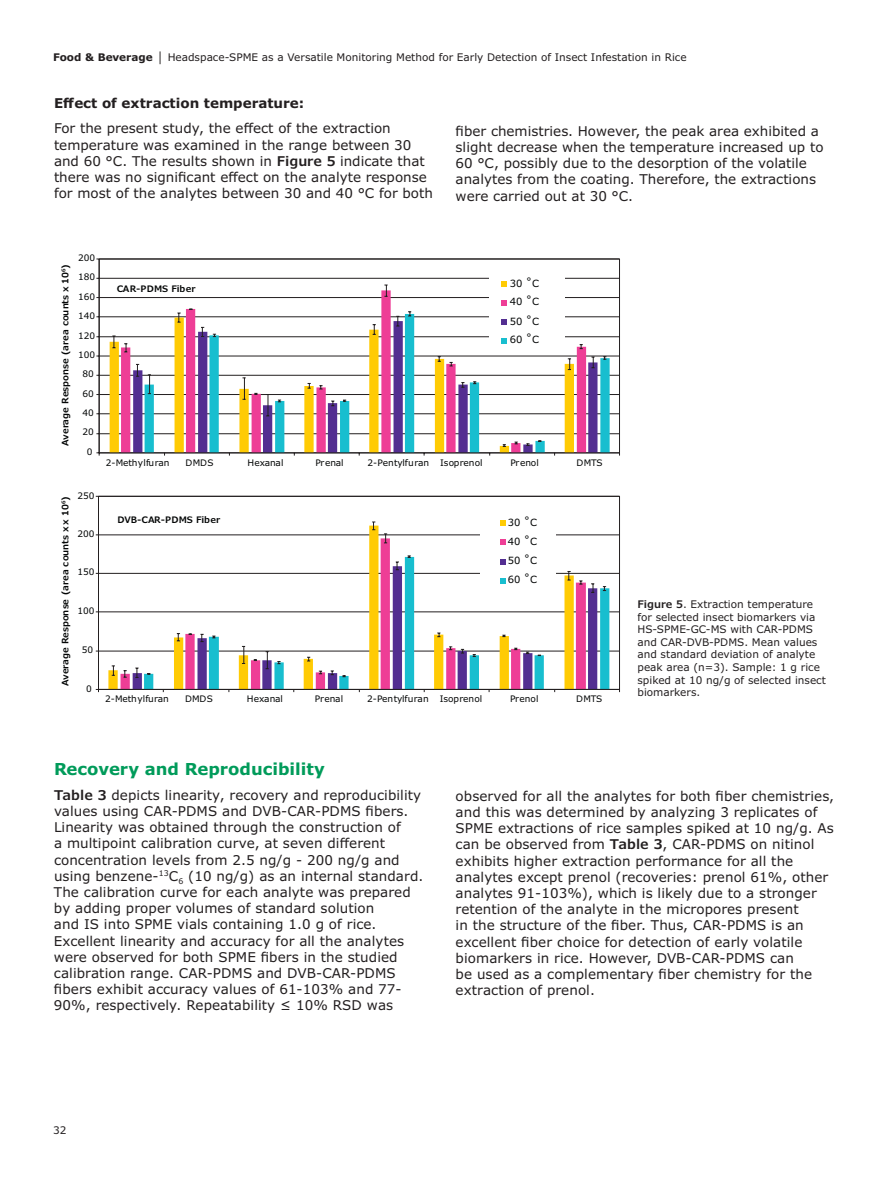
<style>
.page{position:relative;width:891px;height:1188px;background:#fff}
.page>*{position:absolute;margin:0;border:0;box-sizing:border-box;transform-origin:0 0}
.t1{font:700 16.5px "Verdana Pro";color:#009b5a}
.t2{font:13.5px/16.2px "Verdana Pro";letter-spacing:.005em;color:#231f20}
.t3{font:700 13.5px "Verdana Pro";color:#231f20}
.t4{font:10.5px/12.6px "Verdana Pro";color:#231f20}
.t5{font:10.05px/18.8px "Verdana Pro";letter-spacing:-.005em;color:#030505;text-align:justify}
.t6{font:9px "Verdana Pro";letter-spacing:-.005em;color:#030505}
.t7{font:600 9px "Verdana Pro";color:#030505}
.s1{font-weight:700}
.s2{font-weight:600}
</style>
<div class="page">
<hr style="left:99px;top:651px;width:521px;height:1px;background:#231f20">
<hr style="left:99px;top:611px;width:521px;height:1px;background:#231f20">
<hr style="left:99px;top:573px;width:521px;height:1px;background:#231f20">
<hr style="left:99px;top:534px;width:521px;height:1px;background:#231f20">
<hr style="left:99px;top:433px;width:521px;height:1px;background:#231f20">
<hr style="left:99px;top:413px;width:521px;height:1px;background:#231f20">
<hr style="left:99px;top:394px;width:521px;height:1px;background:#231f20">
<hr style="left:99px;top:375px;width:521px;height:1px;background:#231f20">
<hr style="left:99px;top:356px;width:521px;height:1px;background:#231f20">
<hr style="left:99px;top:336px;width:521px;height:1px;background:#231f20">
<hr style="left:99px;top:316px;width:521px;height:1px;background:#231f20">
<hr style="left:99px;top:297px;width:521px;height:1px;background:#231f20">
<hr style="left:99px;top:278px;width:521px;height:1px;background:#231f20">
<div style="left:490px;top:271px;width:75px;height:81px;background:#fff"></div>
<svg style="left:110px;top:335px;width:11px;height:118px"></svg>
<svg style="left:121px;top:290px;width:465px;height:163px"></svg>
<svg style="left:133px;top:321px;width:12px;height:132px"></svg>
<svg style="left:145px;top:314px;width:465px;height:139px"></svg>
<svg style="left:112px;top:336px;width:4px;height:12px"></svg>
<svg style="left:177px;top:313px;width:4px;height:10px"></svg>
<svg style="left:243px;top:378px;width:3px;height:22px"></svg>
<svg style="left:308px;top:383px;width:3px;height:6px"></svg>
<svg style="left:373px;top:324px;width:3px;height:11px"></svg>
<svg style="left:438px;top:356px;width:3px;height:6px"></svg>
<svg style="left:568px;top:359px;width:3px;height:11px"></svg>
<svg style="left:124px;top:343px;width:3px;height:10px"></svg>
<svg style="left:319px;top:385px;width:4px;height:5px"></svg>
<svg style="left:384px;top:285px;width:4px;height:12px"></svg>
<svg style="left:450px;top:362px;width:3px;height:5px"></svg>
<svg style="left:580px;top:344px;width:3px;height:5px"></svg>
<svg style="left:136px;top:364px;width:3px;height:13px"></svg>
<svg style="left:201px;top:327px;width:3px;height:10px"></svg>
<svg style="left:266px;top:394px;width:3px;height:23px"></svg>
<svg style="left:331px;top:401px;width:3px;height:5px"></svg>
<svg style="left:396px;top:316px;width:3px;height:11px"></svg>
<svg style="left:461px;top:382px;width:4px;height:6px"></svg>
<svg style="left:526px;top:443px;width:4px;height:3px"></svg>
<svg style="left:591px;top:357px;width:4px;height:11px"></svg>
<svg style="left:148px;top:375px;width:3px;height:19px"></svg>
<svg style="left:408px;top:311px;width:3px;height:6px"></svg>
<svg style="left:603px;top:356px;width:3px;height:4px"></svg>
<hr style="left:99px;top:259px;width:1px;height:194px;background:#231f20">
<hr style="left:99px;top:453px;width:521px;height:1px;background:#231f20">
<svg style="left:502px;top:282px;width:5px;height:5px"></svg>
<svg style="left:502px;top:300px;width:5px;height:6px"></svg>
<svg style="left:502px;top:319px;width:5px;height:6px"></svg>
<svg style="left:502px;top:338px;width:5px;height:5px"></svg>
<svg style="left:108px;top:526px;width:466px;height:163px"></svg>
<svg style="left:121px;top:538px;width:453px;height:151px"></svg>
<svg style="left:133px;top:566px;width:11px;height:123px"></svg>
<svg style="left:144px;top:557px;width:465px;height:132px"></svg>
<svg style="left:112px;top:666px;width:3px;height:10px"></svg>
<svg style="left:177px;top:633px;width:3px;height:9px"></svg>
<svg style="left:242px;top:646px;width:3px;height:18px"></svg>
<svg style="left:307px;top:657px;width:3px;height:5px"></svg>
<svg style="left:372px;top:522px;width:3px;height:8px"></svg>
<svg style="left:437px;top:633px;width:3px;height:4px"></svg>
<svg style="left:567px;top:571px;width:4px;height:10px"></svg>
<svg style="left:124px;top:670px;width:3px;height:8px"></svg>
<svg style="left:384px;top:534px;width:3px;height:10px"></svg>
<svg style="left:579px;top:581px;width:3px;height:4px"></svg>
<svg style="left:135px;top:668px;width:4px;height:10px"></svg>
<svg style="left:200px;top:634px;width:4px;height:8px"></svg>
<svg style="left:266px;top:651px;width:3px;height:18px"></svg>
<svg style="left:331px;top:671px;width:3px;height:4px"></svg>
<svg style="left:396px;top:562px;width:3px;height:8px"></svg>
<svg style="left:461px;top:649px;width:3px;height:5px"></svg>
<svg style="left:591px;top:584px;width:3px;height:9px"></svg>
<svg style="left:277px;top:661px;width:4px;height:3px"></svg>
<svg style="left:603px;top:586px;width:3px;height:5px"></svg>
<hr style="left:98px;top:496px;width:1px;height:193px;background:#231f20">
<hr style="left:99px;top:689px;width:521px;height:1px;background:#231f20">
<svg style="left:500px;top:520px;width:5px;height:6px"></svg>
<svg style="left:500px;top:539px;width:5px;height:6px"></svg>
<svg style="left:500px;top:559px;width:5px;height:5px"></svg>
<svg style="left:500px;top:578px;width:5px;height:6px"></svg>
<p class="t4" style="left:53px;top:51px;width:635px"><span class="s1">Food &amp; Beverage</span> │ Headspace-SPME as a Versatile Monitoring Method for Early Detection of Insect Infestation in Rice</p>
<p class="t3" style="left:54px;top:94px;width:252px">Effect of extraction temperature:</p>
<p class="t2" style="left:54px;top:121px;width:381px">For the present study, the effect of the extraction temperature was examined in the range between 30 and 60 °C. The results shown in <span class="s2">Figure 5</span> indicate that there was no significant effect on the analyte response for most of the analytes between 30 and 40 °C for both</p>
<p class="t2" style="left:456px;top:123px;width:369px">fiber chemistries. However, the peak area exhibited a slight decrease when the temperature increased up to 60 °C, possibly due to the desorption of the volatile analytes from the coating. Therefore, the extractions were carried out at 30 °C.</p>
<p class="t7" style="left:59px;top:446px;width:183px;rotate:-90deg">Average Response (area counts x 10<sup>6</sup>)</p>
<p class="t6" style="left:78px;top:252px;width:19px">200</p>
<p class="t6" style="left:78px;top:271px;width:19px">180</p>
<p class="t6" style="left:78px;top:291px;width:19px">160</p>
<p class="t6" style="left:78px;top:310px;width:19px">140</p>
<p class="t6" style="left:78px;top:330px;width:19px">120</p>
<p class="t6" style="left:78px;top:349px;width:19px">100</p>
<p class="t6" style="left:83px;top:368px;width:13px">80</p>
<p class="t6" style="left:83px;top:388px;width:13px">60</p>
<p class="t6" style="left:83px;top:407px;width:13px">40</p>
<p class="t6" style="left:83px;top:426px;width:13px">20</p>
<p class="t6" style="left:87px;top:446px;width:7px">0</p>
<p class="t6" style="left:78px;top:490px;width:19px">250</p>
<p class="t7" style="left:59px;top:686px;width:191px;rotate:-90deg">Average Response (area counts x x 10<sup>6</sup>)</p>
<p class="t6" style="left:78px;top:528px;width:19px">200</p>
<p class="t6" style="left:78px;top:566px;width:19px">150</p>
<p class="t6" style="left:78px;top:605px;width:19px">100</p>
<p class="t6" style="left:82px;top:644px;width:13px">50</p>
<p class="t6" style="left:86px;top:683px;width:7px">0</p>
<p class="t7" style="left:117px;top:283px;width:80px">CAR-PDMS Fiber</p>
<p class="t5" style="left:510px;top:274px;width:31px">30 ˚C 40 ˚C 50 ˚C 60 ˚C</p>
<p class="t6" style="left:106px;top:457px;width:65px">2-Methylfuran</p>
<p class="t6" style="left:186px;top:457px;width:29px">DMDS</p>
<p class="t6" style="left:247px;top:457px;width:38px">Hexanal</p>
<p class="t6" style="left:315px;top:457px;width:30px">Prenal</p>
<p class="t6" style="left:368px;top:457px;width:116px">2-Pentylfuran Isoprenol</p>
<p class="t6" style="left:510px;top:457px;width:30px">Prenol</p>
<p class="t6" style="left:577px;top:457px;width:28px">DMTS</p>
<p class="t7" style="left:117px;top:514px;width:104px">DVB-CAR-PDMS Fiber</p>
<p class="t5" style="left:508px;top:512px;width:31px;line-height:19.2px">30 ˚C 40 ˚C 50 ˚C 60 ˚C</p>
<p class="t6" style="left:105px;top:693px;width:65px">2-Methylfuran</p>
<p class="t6" style="left:185px;top:693px;width:29px">DMDS</p>
<p class="t6" style="left:247px;top:693px;width:38px">Hexanal</p>
<p class="t6" style="left:315px;top:693px;width:30px">Prenal</p>
<p class="t6" style="left:367px;top:693px;width:117px">2-Pentylfuran Isoprenol</p>
<p class="t6" style="left:510px;top:693px;width:30px">Prenol</p>
<p class="t6" style="left:576px;top:693px;width:28px">DMTS</p>
<p class="t4" style="left:637px;top:598px;width:190px"><span class="s2">Figure 5</span>. Extraction temperature for selected insect biomarkers via<br>HS-SPME-GC-MS with CAR-PDMS and CAR-DVB-PDMS. Mean values and standard deviation of analyte peak area (n=3). Sample: 1 g rice spiked at 10 ng/g of selected insect biomarkers.</p>
<p class="t1" style="left:54px;top:758px;width:273px">Recovery and Reproducibility</p>
<p class="t2" style="left:54px;top:787px;width:371px"><span class="s2">Table 3</span> depicts linearity, recovery and reproducibility values using CAR-PDMS and DVB-CAR-PDMS fibers.<br>Linearity was obtained through the construction of<br>a multipoint calibration curve, at seven different concentration levels from 2.5 ng/g - 200 ng/g and using benzene-<sup>13</sup>C<sub>6</sub> (10 ng/g) as an internal standard.<br>The calibration curve for each analyte was prepared by adding proper volumes of standard solution<br>and IS into SPME vials containing 1.0 g of rice.<br>Excellent linearity and accuracy for all the analytes were observed for both SPME fibers in the studied calibration range. CAR-PDMS and DVB-CAR-PDMS fibers exhibit accuracy values of 61-103% and 77- 90%, respectively. Repeatability ≤ 10% RSD was</p>
<p class="t2" style="left:456px;top:788px;width:380px">observed for all the analytes for both fiber chemistries, and this was determined by analyzing 3 replicates of SPME extractions of rice samples spiked at 10 ng/g. As can be observed from <span class="s2">Table 3</span>, CAR-PDMS on nitinol exhibits higher extraction performance for all the analytes except prenol (recoveries: prenol 61%, other analytes 91-103%), which is likely due to a stronger retention of the analyte in the micropores present<br>in the structure of the fiber. Thus, CAR-PDMS is an excellent fiber choice for detection of early volatile biomarkers in rice. However, DVB-CAR-PDMS can<br>be used as a complementary fiber chemistry for the extraction of prenol.</p>
<p class="t4" style="left:53px;top:1124px;width:15px">32</p>
</div>
